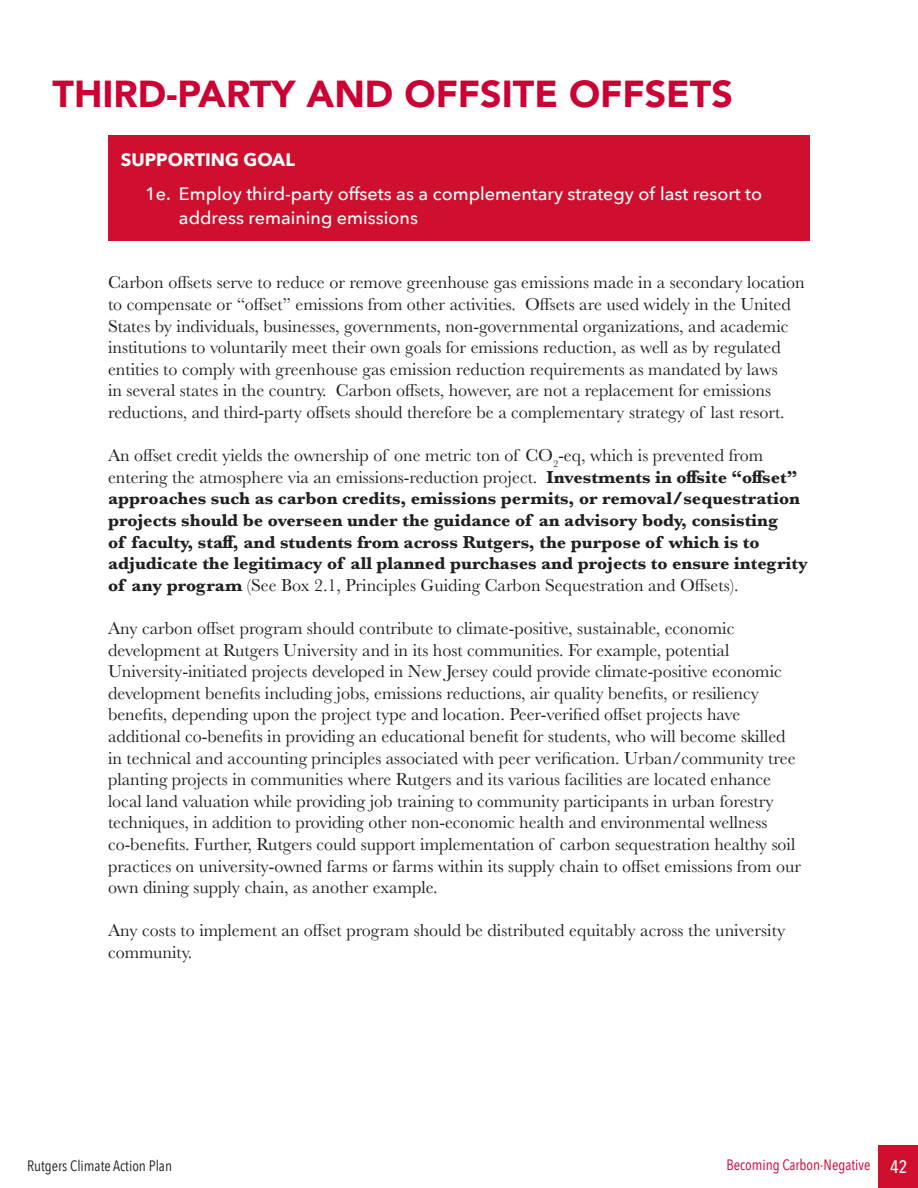
<style>
.page{position:relative;width:918px;height:1188px;background:#fff}
.page>*{position:absolute;margin:0;border:0;box-sizing:border-box;transform-origin:0 0}
.t1{font:900 37.5px "Avenir";color:#c03}
.t2{font:18px/21.6px "Baskerville";color:#231f20}
.t3{font:700 18px/21.6px "Baskerville";color:#231f20}
.t4{font:500 18px/24px "Avenir Next";color:#fff}
.t5{font:700 18px "Avenir Next";color:#fff}
.t6{font:500 18px "Avenir Next Condensed";color:#fff}
.t7{font:15px "Avenir Next Condensed";color:#231f20}
.t8{font:15px "Avenir Next Condensed";color:#cc0034}
.s1{font-weight:400}
</style>
<div class="page">
<div style="left:879px;top:1146px;width:39px;height:42px;background:#ce0f2d"></div>
<div style="left:108px;top:135px;width:701px;height:106px;background:#ce0f2d"></div>
<p class="t1" style="left:52px;top:62px;width:682px">THIRD-PARTY AND OFFSITE OFFSETS</p>
<p class="t5" style="left:121px;top:144px;width:176px">SUPPORTING GOAL</p>
<p class="t4" style="left:179px;top:181px;width:585px;text-indent:-34px">1e. Employ third-party offsets as a complementary strategy of last resort to address remaining emissions</p>
<p class="t2" style="left:108px;top:272px;width:698px">Carbon offsets serve to reduce or remove greenhouse gas emissions made in a secondary location to compensate or “offset” emissions from other activities. Offsets are used widely in the United States by individuals, businesses, governments, non-governmental organizations, and academic institutions to voluntarily meet their own goals for emissions reduction, as well as by regulated entities to comply with greenhouse gas emission reduction requirements as mandated by laws<br>in several states in the country. Carbon offsets, however, are not a replacement for emissions reductions, and third-party offsets should therefore be a complementary strategy of last resort.</p>
<p class="t3" style="left:108px;top:445px;width:701px"><span class="s1">An offset credit yields the ownership of one metric ton of CO</span><sub>2</sub><span class="s1">-eq, which is prevented from entering the atmosphere via an emissions-reduction project.</span> Investments in offsite “offset” approaches such as carbon credits, emissions permits, or removal/sequestration projects should be overseen under the guidance of an advisory body, consisting<br>of faculty, staff, and students from across Rutgers, the purpose of which is to adjudicate the legitimacy of all planned purchases and projects to ensure integrity of any program <span class="s1">(See Box 2.1, Principles Guiding Carbon Sequestration and Offsets).</span></p>
<p class="t2" style="left:108px;top:618px;width:694px">Any carbon offset program should contribute to climate-positive, sustainable, economic development at Rutgers University and in its host communities. For example, potential University-initiated projects developed in New Jersey could provide climate-positive economic development benefits including jobs, emissions reductions, air quality benefits, or resiliency benefits, depending upon the project type and location. Peer-verified offset projects have additional co-benefits in providing an educational benefit for students, who will become skilled in technical and accounting principles associated with peer verification. Urban/community tree planting projects in communities where Rutgers and its various facilities are located enhance local land valuation while providing job training to community participants in urban forestry techniques, in addition to providing other non-economic health and environmental wellness co-benefits. Further, Rutgers could support implementation of carbon sequestration healthy soil practices on university-owned farms or farms within its supply chain to offset emissions from our own dining supply chain, as another example.</p>
<p class="t2" style="left:108px;top:920px;width:679px">Any costs to implement an offset program should be distributed equitably across the university community.</p>
<p class="t8" style="left:726px;top:1152px;width:146px">Becoming Carbon-Negative</p>
<p class="t7" style="left:27px;top:1153px;width:147px">Rutgers Climate Action Plan</p>
<p class="t6" style="left:890px;top:1156px;width:19px">42</p>
</div>
